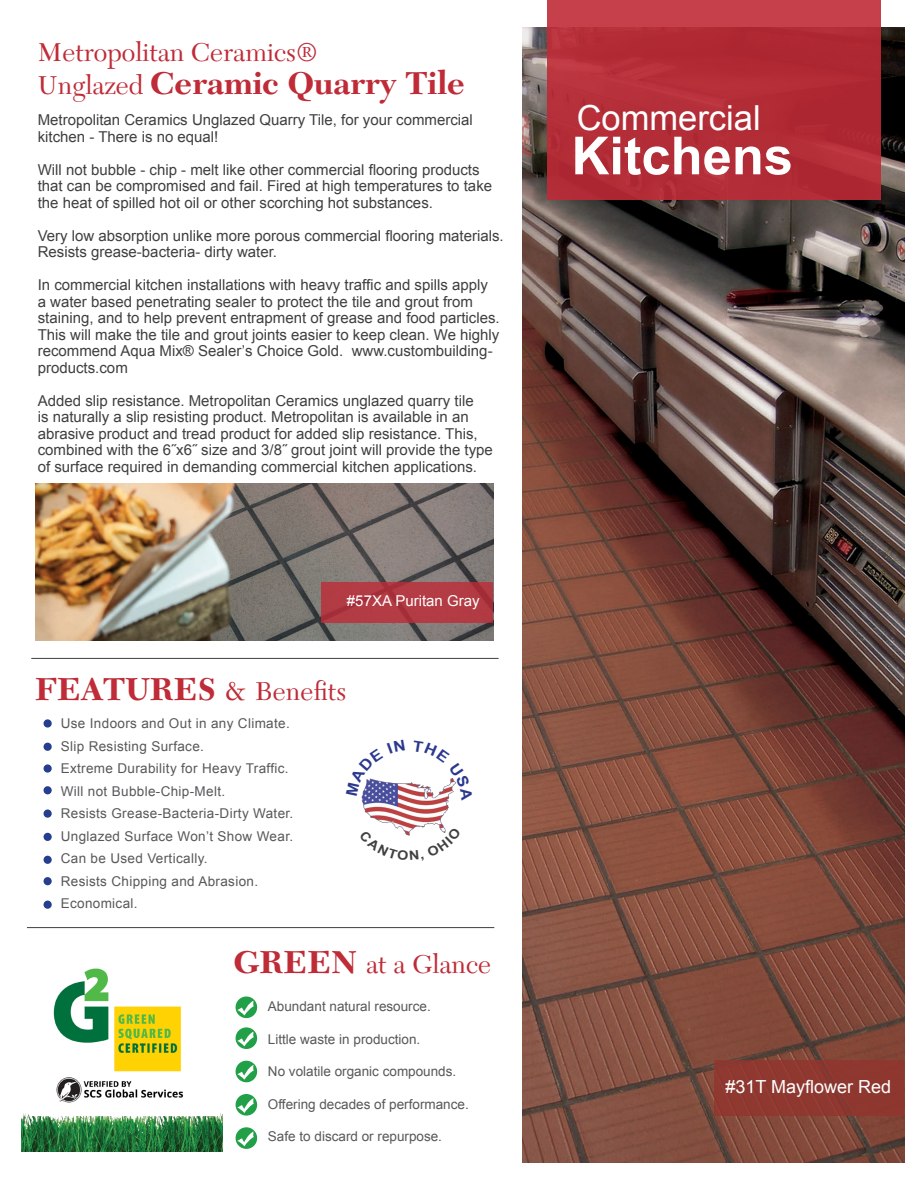
<style>
.page{position:relative;width:918px;height:1188px;background:#fff}
.page>*{position:absolute;margin:0;border:0;box-sizing:border-box;transform-origin:0 0}
.t1{font:700 52.5px "Arial";color:#fff}
.t2{font:34.5px "Arial";color:#fff}
.t3{font:700 33px "New Caledonia";color:#bf2b37}
.t4{font:27px "New Caledonia";color:#bf2b37}
.t5{font:18px "Arial";color:#fff}
.t6{font:15px/16.5px "Arial";color:#403f40}
.t7{font:15px "Arial";color:#fff}
.t8{font:13.5px "Arial";letter-spacing:.025em;color:#57585a}
.t9{font:13.5px "Arial";color:#57585a}
.s1{font-weight:400;font-size:27px}
.s2{font-weight:700;font-size:33px}
</style>
<div class="page">
<img style="left:522px;top:27px;width:382px;height:1136px">
<div style="left:547px;top:0;width:333px;height:200px;background:linear-gradient(to bottom,#bb3540,#ae2832)"></div>
<hr style="left:31px;top:658px;width:468px;height:1px;background:#403f40">
<img style="left:35px;top:484px;width:458px;height:156px">
<svg style="left:321px;top:582px;width:172px;height:40px;background:#b13942"></svg>
<div style="left:714px;top:1060px;width:190px;height:55px;background:#92342e"></div>
<hr style="left:27px;top:927px;width:467px;height:1px;background:#403f40">
<div style="left:236px;top:997px;width:21px;height:21px;background:#21a048;border-radius:50%"></div>
<svg style="left:236px;top:1027px;width:21px;height:22px"></svg>
<div style="left:236px;top:1061px;width:21px;height:21px;background:#21a048;border-radius:50%"></div>
<div style="left:236px;top:1094px;width:21px;height:22px;background:#21a048;border-radius:50%"></div>
<svg style="left:236px;top:1127px;width:21px;height:22px"></svg>
<svg style="left:237px;top:1001px;width:17px;height:15px"></svg>
<svg style="left:237px;top:1032px;width:17px;height:14px"></svg>
<svg style="left:237px;top:1065px;width:17px;height:15px"></svg>
<svg style="left:237px;top:1098px;width:17px;height:15px"></svg>
<svg style="left:237px;top:1132px;width:17px;height:14px"></svg>
<img style="left:22px;top:1113px;width:200px;height:39px">
<div style="left:30px;top:936px;width:188px;height:179px;background:#fff"></div>
<img style="left:53px;top:968px;width:130px;height:135px">
<img style="left:361px;top:782px;width:88px;height:46px">
<div style="left:44px;top:719px;width:8px;height:9px;background:#253f8e;border-radius:50%"></div>
<div style="left:44px;top:743px;width:8px;height:8px;background:#253f8e;border-radius:50%"></div>
<div style="left:44px;top:764px;width:8px;height:9px;background:#253f8e;border-radius:50%"></div>
<div style="left:44px;top:786px;width:8px;height:8px;background:#253f8e;border-radius:50%"></div>
<div style="left:44px;top:809px;width:8px;height:9px;background:#253f8e;border-radius:50%"></div>
<div style="left:44px;top:833px;width:8px;height:8px;background:#253f8e;border-radius:50%"></div>
<div style="left:44px;top:856px;width:8px;height:8px;background:#253f8e;border-radius:50%"></div>
<div style="left:44px;top:877px;width:8px;height:8px;background:#253f8e;border-radius:50%"></div>
<div style="left:44px;top:901px;width:8px;height:8px;background:#253f8e;border-radius:50%"></div>
<svg style="left:361px;top:778px;width:44px;height:18px"></svg>
<svg style="left:413px;top:778px;width:44px;height:23px"></svg>
<svg style="left:396px;top:828px;width:50px;height:8px"></svg>
<p class="t4" style="left:38px;top:36px;width:282px">Metropolitan Ceramics®</p>
<p class="t3" style="left:38px;top:63px;width:429px"><span class="s1">Unglazed</span> Ceramic Quarry Tile</p>
<p class="t6" style="left:38px;top:112px;width:437px">Metropolitan Ceramics Unglazed Quarry Tile, for your commercial kitchen - There is no equal!</p>
<p class="t6" style="left:38px;top:161px;width:456px">Will not bubble - chip - melt like other commercial flooring products that can be compromised and fail. Fired at high temperatures to take the heat of spilled hot oil or other scorching hot substances.</p>
<p class="t6" style="left:38px;top:227px;width:467px">Very low absorption unlike more porous commercial flooring materials.<br>Resists grease-bacteria- dirty water.</p>
<p class="t6" style="left:38px;top:277px;width:463px">In commercial kitchen installations with heavy traffic and spills apply a water based penetrating sealer to protect the tile and grout from staining, and to help prevent entrapment of grease and food particles.<br>This will make the tile and grout joints easier to keep clean. We highly recommend Aqua Mix® Sealer’s Choice Gold. www.custombuilding&shy;products.com</p>
<p class="t6" style="left:38px;top:392px;width:457px">Added slip resistance. Metropolitan Ceramics unglazed quarry tile<br>is naturally a slip resisting product. Metropolitan is available in an abrasive product and tread product for added slip resistance. This, combined with the 6˝x6˝ size and 3/8˝ grout joint will provide the type of surface required in demanding commercial kitchen applications.</p>
<p class="t7" style="left:347px;top:591px;width:134px">#57XA Puritan Gray</p>
<p class="t4" style="left:35px;top:676px;width:313px"><span class="s2">FEATURES</span> &amp; Benefits</p>
<p class="t8" style="left:61px;top:715px;width:231px">Use Indoors and Out in any Climate.</p>
<p class="t8" style="left:61px;top:737px;width:145px">Slip Resisting Surface.</p>
<p class="t8" style="left:61px;top:760px;width:229px">Extreme Durability for Heavy Traffic.</p>
<p class="t8" style="left:61px;top:782px;width:166px">Will not Bubble-Chip-Melt.</p>
<p class="t8" style="left:61px;top:805px;width:234px">Resists Grease-Bacteria-Dirty Water.</p>
<p class="t8" style="left:61px;top:827px;width:234px">Unglazed Surface Won’t Show Wear.</p>
<p class="t8" style="left:61px;top:850px;width:148px">Can be Used Vertically.</p>
<p class="t8" style="left:61px;top:872px;width:199px">Resists Chipping and Abrasion.</p>
<p class="t8" style="left:61px;top:895px;width:78px">Economical.</p>
<p class="t4" style="left:234px;top:948px;width:259px"><span class="s2">GREEN</span> at a Glance</p>
<p class="t9" style="left:268px;top:998px;width:164px">Abundant natural resource.</p>
<p class="t9" style="left:268px;top:1030px;width:154px">Little waste in production.</p>
<p class="t9" style="left:268px;top:1063px;width:190px">No volatile organic compounds.</p>
<p class="t9" style="left:268px;top:1095px;width:202px">Offering decades of performance.</p>
<p class="t9" style="left:268px;top:1127px;width:176px">Safe to discard or repurpose.</p>
<p class="t2" style="left:577px;top:95px;width:185px">Commercial</p>
<p class="t1" style="left:571px;top:121px;width:223px">Kitchens</p>
<p class="t5" style="left:726px;top:1075px;width:167px">#31T Mayflower Red</p>
</div>
